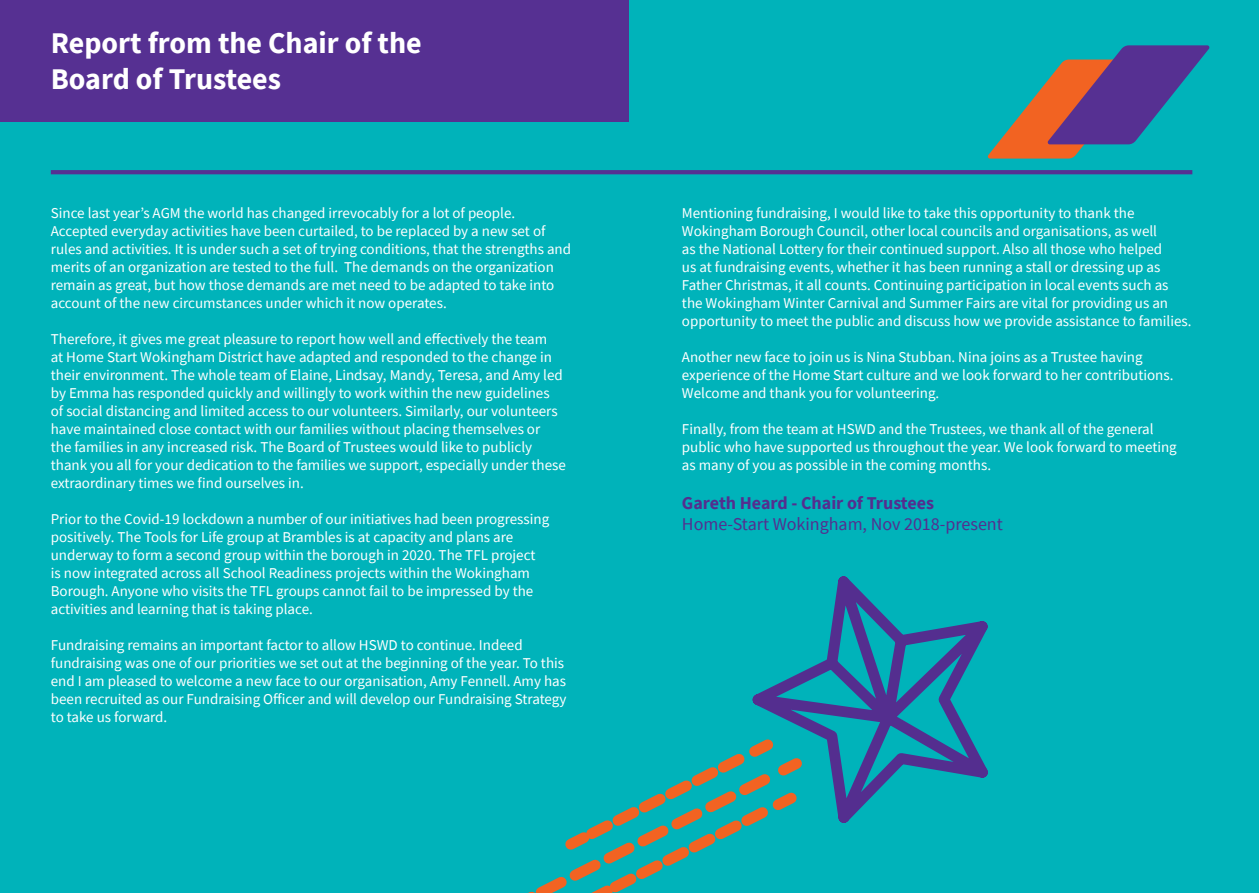
<style>
.page{position:relative;width:1259px;height:893px;background:#00b3ba}
.page>*{position:absolute;margin:0;border:0;box-sizing:border-box;transform-origin:0 0}
.t1{font:700 30px/36px "Source Sans Pro";color:#fff}
.t2{font:18px "Source Sans Pro";color:#542e8f}
.t3{font:700 18px "Source Sans Pro";color:#542e8f}
.t4{font:15px/18px "Source Sans Pro";color:#fff}
</style>
<div class="page">
<div style="left:504px;top:730px;width:229px;height:163px;background:#00b3ba"></div>
<svg style="left:526px;top:745px;width:285px;height:148px;background:#23a7a3"></svg>
<svg style="left:733px;top:558px;width:269px;height:283px;background:#1596ae"></svg>
<div style="left:0;top:0;width:628px;height:122px;background:#563092"></div>
<svg style="left:987px;top:45px;width:223px;height:114px;background:#4f758c"></svg>
<hr style="left:51px;top:170px;width:1141px;height:4px;background:#563092">
<h1 class="t1" style="left:51px;top:25px;width:372px">Report from the Chair of the<br>Board of Trustees</h1>
<p class="t4" style="left:51px;top:204px;width:522px">Since last year’s AGM the world has changed irrevocably for a lot of people.<br>Accepted everyday activities have been curtailed, to be replaced by a new set of rules and activities. It is under such a set of trying conditions, that the strengths and merits of an organization are tested to the full. The demands on the organization remain as great, but how those demands are met need to be adapted to take into account of the new circumstances under which it now operates.</p>
<p class="t4" style="left:51px;top:330px;width:516px">Therefore, it gives me great pleasure to report how well and effectively the team<br>at Home Start Wokingham District have adapted and responded to the change in their environment. The whole team of Elaine, Lindsay, Mandy, Teresa, and Amy led by Emma has responded quickly and willingly to work within the new guidelines of social distancing and limited access to our volunteers. Similarly, our volunteers have maintained close contact with our families without placing themselves or<br>the families in any increased risk. The Board of Trustees would like to publicly thank you all for your dedication to the families we support, especially under these extraordinary times we find ourselves in.</p>
<p class="t4" style="left:51px;top:510px;width:500px">Prior to the Covid-19 lockdown a number of our initiatives had been progressing positively. The Tools for Life group at Brambles is at capacity and plans are underway to form a second group within the borough in 2020. The TFL project<br>is now integrated across all School Readiness projects within the Wokingham Borough. Anyone who visits the TFL groups cannot fail to be impressed by the activities and learning that is taking place.</p>
<p class="t4" style="left:51px;top:636px;width:517px">Fundraising remains an important factor to allow HSWD to continue. Indeed fundraising was one of our priorities we set out at the beginning of the year. To this end I am pleased to welcome a new face to our organisation, Amy Fennell. Amy has been recruited as our Fundraising Officer and will develop our Fundraising Strategy to take us forward.</p>
<p class="t4" style="left:682px;top:204px;width:511px">Mentioning fundraising, I would like to take this opportunity to thank the Wokingham Borough Council, other local councils and organisations, as well<br>as the National Lottery for their continued support. Also all those who helped<br>us at fundraising events, whether it has been running a stall or dressing up as Father Christmas, it all counts. Continuing participation in local events such as the Wokingham Winter Carnival and Summer Fairs are vital for providing us an opportunity to meet the public and discuss how we provide assistance to families.</p>
<p class="t4" style="left:682px;top:348px;width:493px">Another new face to join us is Nina Stubban. Nina joins as a Trustee having experience of the Home Start culture and we look forward to her contributions.<br>Welcome and thank you for volunteering.</p>
<p class="t4" style="left:682px;top:420px;width:496px">Finally, from the team at HSWD and the Trustees, we thank all of the general public who have supported us throughout the year. We look forward to meeting as many of you as possible in the coming months.</p>
<p class="t3" style="left:682px;top:491px;width:254px">Gareth Heard - Chair of Trustees</p>
<p class="t2" style="left:682px;top:513px;width:322px">Home-Start Wokingham, Nov 2018-present</p>
</div>
